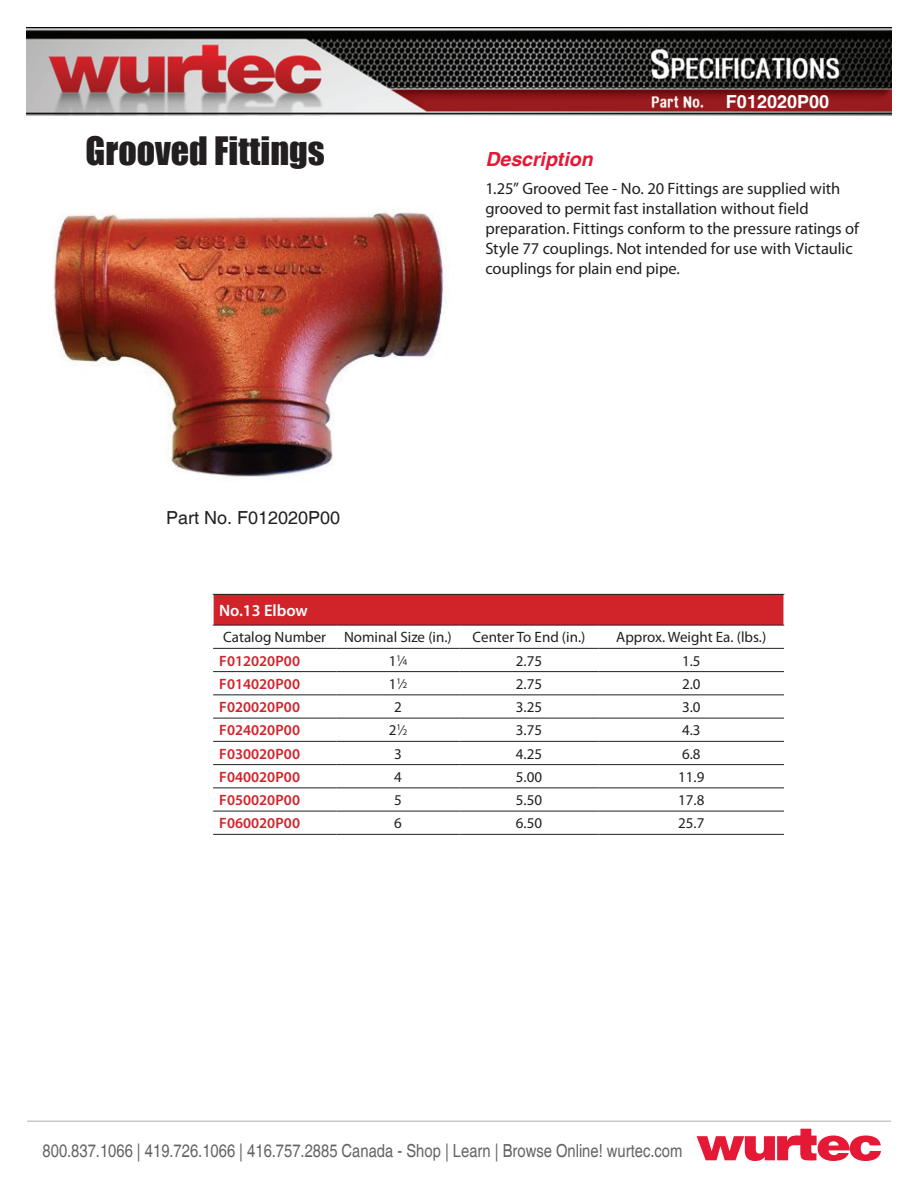
<style>
.page{position:relative;width:918px;height:1188px;background:#fff}
.page>*{position:absolute;margin:0;border:0;box-sizing:border-box;transform-origin:0 0}
.t1{font:36px "Impact";color:#231f20}
.t2{font:italic 700 19.5px "Helvetica";color:#e51836}
.t3{font:condensed 18px "Helvetica";color:#636366}
.t4{font:18px "Helvetica";color:#231f20}
.t5{font:700 18px "Helvetica";color:#fff}
.t6{font:16.5px/19.8px "Myriad Pro";letter-spacing:-.005em;color:#231f20}
.t7{font:600 16.5px "Myriad Pro";color:#fff}
.t8{font:15px "Myriad Pro";color:#231f20}
.t9{font:600 15px "Myriad Pro";color:#d1232a}
.s1{font-size:8.7px}
</style>
<div class="page">
<hr style="left:27px;top:1120px;width:864px;height:2px;background:#c7c8ca">
<img style="left:27px;top:27px;width:864px;height:89px">
<svg style="left:697px;top:1129px;width:184px;height:32px"></svg>
<div style="left:213px;top:594px;width:571px;height:31px;background:#d1232a"></div>
<svg style="left:213px;top:647px;width:571px;height:187px"></svg>
<svg style="left:213px;top:649px;width:571px;height:162px"></svg>
<hr style="left:213px;top:648px;width:123px;height:1px;background:#231f20">
<hr style="left:336px;top:648px;width:124px;height:1px;background:#231f20">
<hr style="left:460px;top:648px;width:139px;height:1px;background:#231f20">
<hr style="left:599px;top:648px;width:185px;height:1px;background:#231f20">
<hr style="left:213px;top:671px;width:123px;height:1px;background:#231f20">
<hr style="left:336px;top:671px;width:124px;height:1px;background:#231f20">
<hr style="left:460px;top:671px;width:139px;height:1px;background:#231f20">
<hr style="left:599px;top:671px;width:185px;height:1px;background:#231f20">
<hr style="left:213px;top:694px;width:123px;height:1px;background:#231f20">
<hr style="left:336px;top:694px;width:124px;height:1px;background:#231f20">
<hr style="left:460px;top:694px;width:139px;height:1px;background:#231f20">
<hr style="left:599px;top:694px;width:185px;height:1px;background:#231f20">
<hr style="left:213px;top:718px;width:123px;height:1px;background:#231f20">
<hr style="left:336px;top:718px;width:124px;height:1px;background:#231f20">
<hr style="left:460px;top:718px;width:139px;height:1px;background:#231f20">
<hr style="left:599px;top:718px;width:185px;height:1px;background:#231f20">
<hr style="left:213px;top:741px;width:123px;height:1px;background:#231f20">
<hr style="left:336px;top:741px;width:124px;height:1px;background:#231f20">
<hr style="left:460px;top:741px;width:139px;height:1px;background:#231f20">
<hr style="left:599px;top:741px;width:185px;height:1px;background:#231f20">
<hr style="left:213px;top:764px;width:123px;height:1px;background:#231f20">
<hr style="left:336px;top:764px;width:124px;height:1px;background:#231f20">
<hr style="left:460px;top:764px;width:139px;height:1px;background:#231f20">
<hr style="left:599px;top:764px;width:185px;height:1px;background:#231f20">
<hr style="left:213px;top:787px;width:123px;height:1px;background:#231f20">
<hr style="left:336px;top:787px;width:124px;height:1px;background:#231f20">
<hr style="left:460px;top:787px;width:139px;height:1px;background:#231f20">
<hr style="left:599px;top:787px;width:185px;height:1px;background:#231f20">
<hr style="left:213px;top:811px;width:123px;height:1px;background:#231f20">
<hr style="left:336px;top:811px;width:124px;height:1px;background:#231f20">
<hr style="left:460px;top:811px;width:139px;height:1px;background:#231f20">
<hr style="left:599px;top:811px;width:185px;height:1px;background:#231f20">
<hr style="left:213px;top:834px;width:123px;height:1px;background:#231f20">
<hr style="left:336px;top:834px;width:124px;height:1px;background:#231f20">
<hr style="left:460px;top:834px;width:139px;height:1px;background:#231f20">
<hr style="left:599px;top:834px;width:185px;height:1px;background:#231f20">
<hr style="left:213px;top:594px;width:123px;height:1px;background:#231f20">
<hr style="left:336px;top:594px;width:124px;height:1px;background:#231f20">
<hr style="left:460px;top:594px;width:139px;height:1px;background:#231f20">
<hr style="left:599px;top:594px;width:185px;height:1px;background:#231f20">
<hr style="left:213px;top:625px;width:123px;height:1px;background:#231f20">
<hr style="left:336px;top:625px;width:124px;height:1px;background:#231f20">
<hr style="left:460px;top:625px;width:139px;height:1px;background:#231f20">
<hr style="left:599px;top:625px;width:185px;height:1px;background:#231f20">
<hr style="left:213px;top:595px;width:1px;height:30px;background:#fff">
<img style="left:53px;top:212px;width:393px;height:265px">
<h1 class="t1" style="left:86px;top:122px;width:241px">Grooved Fittings</h1>
<p class="t4" style="left:166px;top:508px;width:176px">Part No. F012020P00</p>
<p class="t5" style="left:726px;top:90px;width:105px">F012020P00</p>
<p class="t2" style="left:485px;top:148px;width:109px">Description</p>
<p class="t6" style="left:485px;top:179px;width:375px">1.25” Grooved Tee - No. 20 Fittings are supplied with grooved to permit fast installation without field preparation. Fittings conform to the pressure ratings of Style 77 couplings. Not intended for use with Victaulic couplings for plain end pipe.</p>
<p class="t7" style="left:219px;top:600px;width:90px">No.13 Elbow</p>
<p class="t8" style="left:223px;top:628px;width:230px">Catalog Number Nominal Size (in.)</p>
<p class="t8" style="left:473px;top:628px;width:114px">Center To End (in.)</p>
<p class="t8" style="left:616px;top:628px;width:152px">Approx. Weight Ea. (lbs.)</p>
<p class="t9" style="left:219px;top:651px;width:82px">F012020P00</p>
<p class="t8" style="left:389px;top:651px;width:20px">1<sup>1</sup>⁄<span class="s1">4</span></p>
<p class="t8" style="left:516px;top:651px;width:28px">2.75</p>
<p class="t8" style="left:682px;top:651px;width:20px">1.5</p>
<p class="t9" style="left:219px;top:674px;width:82px">F014020P00</p>
<p class="t8" style="left:389px;top:675px;width:20px">1<sup>1</sup>⁄<span class="s1">2</span></p>
<p class="t8" style="left:516px;top:675px;width:28px">2.75</p>
<p class="t8" style="left:682px;top:675px;width:20px">2.0</p>
<p class="t9" style="left:219px;top:698px;width:82px">F020020P00</p>
<p class="t8" style="left:394px;top:698px;width:9px">2</p>
<p class="t8" style="left:516px;top:698px;width:28px">3.25</p>
<p class="t8" style="left:682px;top:698px;width:20px">3.0</p>
<p class="t9" style="left:219px;top:721px;width:82px">F024020P00</p>
<p class="t8" style="left:389px;top:721px;width:20px">2<sup>1</sup>⁄<span class="s1">2</span></p>
<p class="t8" style="left:516px;top:721px;width:28px">3.75</p>
<p class="t8" style="left:682px;top:721px;width:20px">4.3</p>
<p class="t9" style="left:219px;top:744px;width:82px">F030020P00</p>
<p class="t8" style="left:394px;top:744px;width:9px">3</p>
<p class="t8" style="left:516px;top:744px;width:28px">4.25</p>
<p class="t8" style="left:682px;top:744px;width:20px">6.8</p>
<p class="t9" style="left:219px;top:767px;width:82px">F040020P00</p>
<p class="t8" style="left:394px;top:768px;width:9px">4</p>
<p class="t8" style="left:516px;top:768px;width:28px">5.00</p>
<p class="t8" style="left:678px;top:768px;width:28px">11.9</p>
<p class="t9" style="left:219px;top:791px;width:82px">F050020P00</p>
<p class="t8" style="left:394px;top:791px;width:9px">5</p>
<p class="t8" style="left:516px;top:791px;width:28px">5.50</p>
<p class="t8" style="left:678px;top:791px;width:28px">17.8</p>
<p class="t9" style="left:219px;top:814px;width:82px">F060020P00</p>
<p class="t8" style="left:394px;top:814px;width:9px">6</p>
<p class="t8" style="left:516px;top:814px;width:28px">6.50</p>
<p class="t8" style="left:678px;top:814px;width:28px">25.7</p>
<p class="t3" style="left:43px;top:1140px;width:641px">800.837.1066 | 419.726.1066 | 416.757.2885 Canada - Shop | Learn | Browse Online! wurtec.com</p>
</div>
